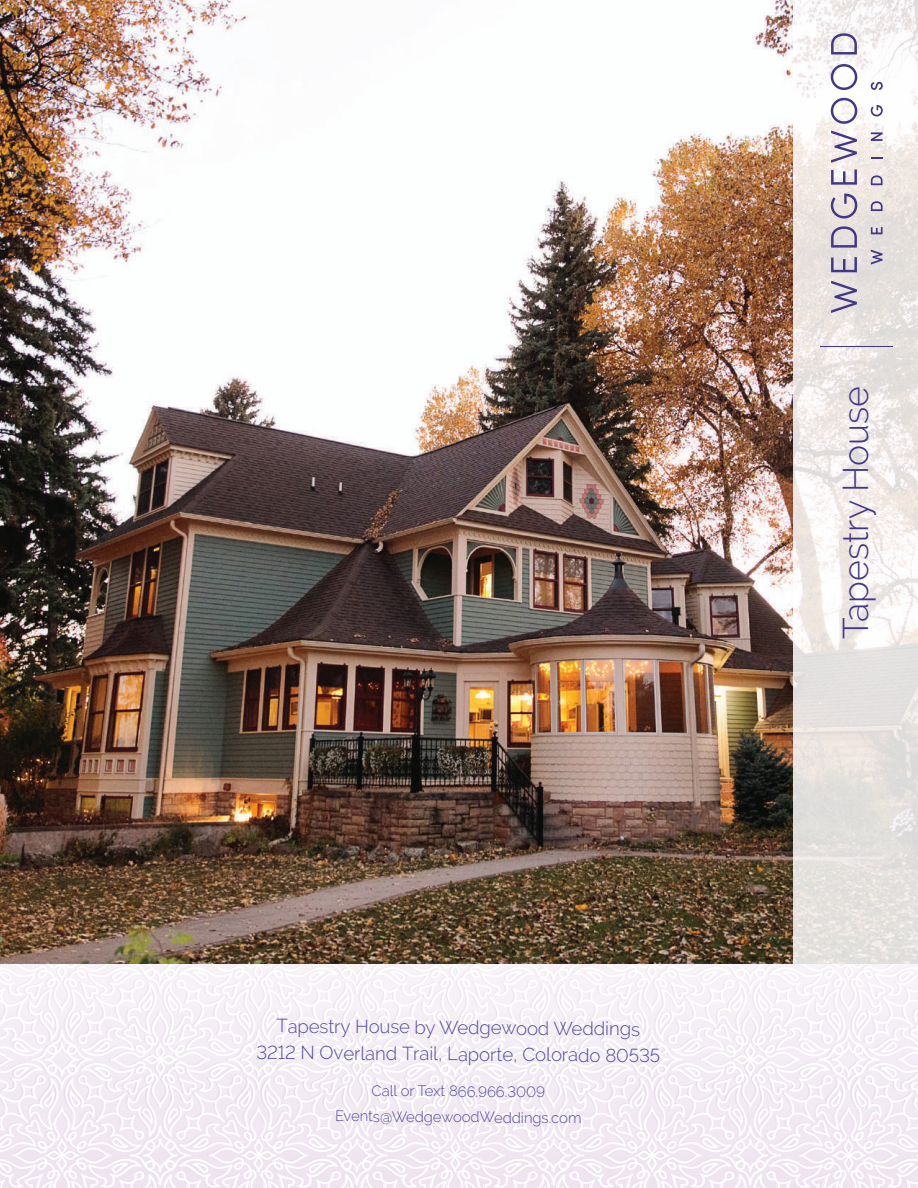
<style>
.page{position:relative;width:918px;height:1188px;background:#fff}
.page>*{position:absolute;margin:0;border:0;box-sizing:border-box;transform-origin:0 0}
.t1{font:300 35.7px "Raleway";color:#423887}
.t2{font:300 18.75px/26.5px "Raleway";letter-spacing:-.01em;color:#52499e;text-align:center}
.t3{font:300 15px/25.7px "Raleway";letter-spacing:-.01em;color:#52499e;text-align:center}
</style>
<div class="page">
<img style="left:0;top:0;width:793px;height:964px">
<svg style="left:793px;top:0;width:125px;height:964px;fill:#ebe4e1"></svg>
<img style="left:0;top:964px;width:918px;height:224px">
<svg style="left:871px;top:250px;width:12px;height:15px"></svg>
<svg style="left:871px;top:227px;width:12px;height:7px"></svg>
<svg style="left:871px;top:201px;width:12px;height:10px"></svg>
<svg style="left:871px;top:175px;width:12px;height:10px"></svg>
<svg style="left:871px;top:158px;width:12px;height:1px"></svg>
<svg style="left:871px;top:132px;width:12px;height:9px"></svg>
<svg style="left:871px;top:105px;width:12px;height:11px"></svg>
<svg style="left:871px;top:82px;width:12px;height:8px"></svg>
<svg style="left:831px;top:281px;width:26px;height:32px"></svg>
<svg style="left:831px;top:257px;width:26px;height:15px"></svg>
<svg style="left:831px;top:226px;width:26px;height:22px"></svg>
<svg style="left:831px;top:193px;width:26px;height:25px"></svg>
<svg style="left:831px;top:169px;width:26px;height:16px"></svg>
<svg style="left:831px;top:130px;width:26px;height:33px"></svg>
<svg style="left:831px;top:98px;width:26px;height:26px"></svg>
<svg style="left:831px;top:64px;width:26px;height:26px"></svg>
<svg style="left:831px;top:33px;width:26px;height:21px"></svg>
<hr style="left:820px;top:346px;width:73px;height:1px;background:#423887">
<p class="t2" style="left:256px;top:1014px;width:405px">Tapestry House by Wedgewood Weddings<br>3212 N Overland Trail, Laporte, Colorado 80535</p>
<p class="t3" style="left:335px;top:1078px;width:248px">Call or Text 866.966.3009<br>Events@WedgewoodWeddings.com</p>
<h1 class="t1" style="left:835px;top:639px;width:255px;rotate:-90deg">Tapestry House</h1>
</div>
